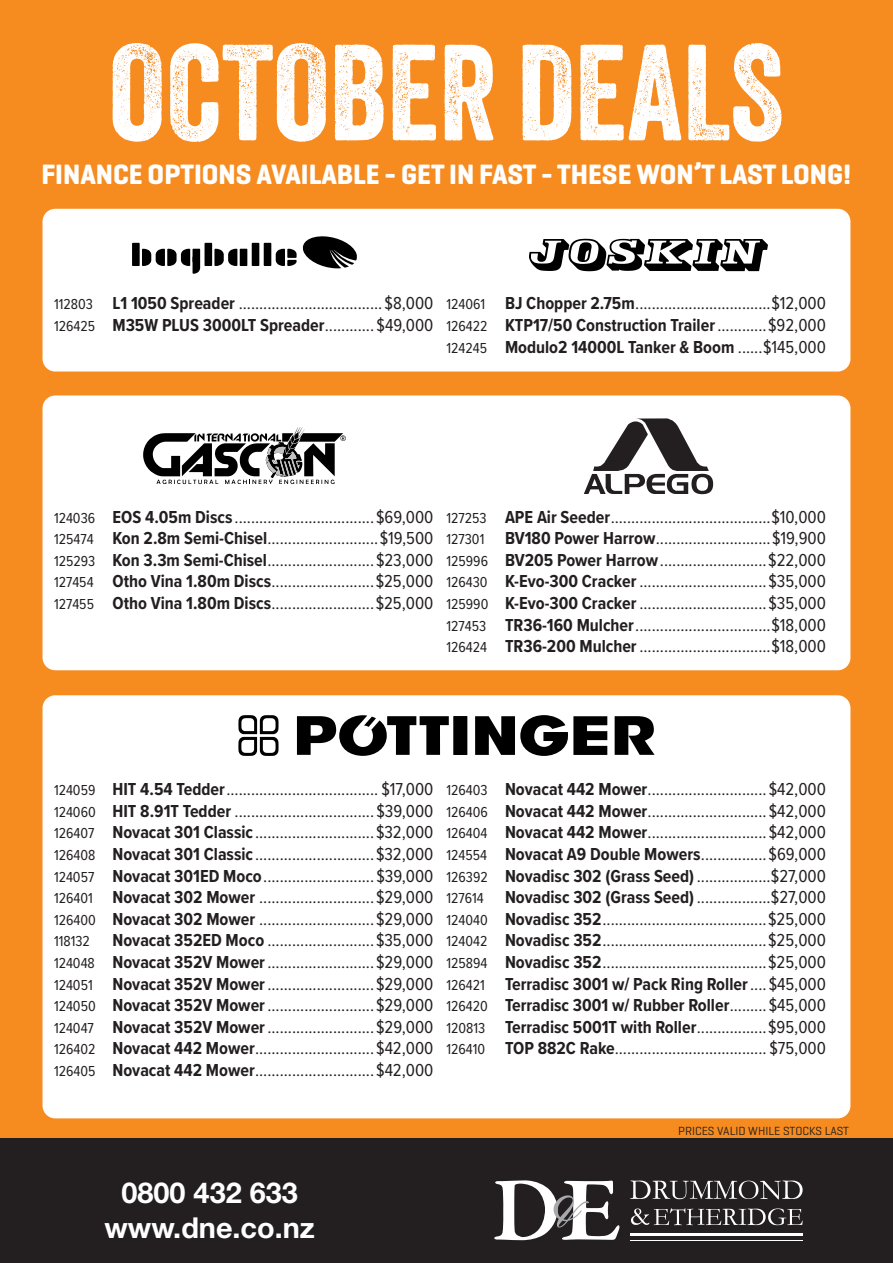
<style>
.page{position:relative;width:893px;height:1263px;background:#fff}
.page>*{position:absolute;margin:0;border:0;box-sizing:border-box;transform-origin:0 0}
.t1{font:132px "Veneer";color:#fff}
.t2{font:700 28.8px "Helvetica Neue LT Std";color:#fff}
.t3{font:700 28.5px "Geogrotesque Cyr";color:#fff;scale:.96 1}
.t4{font:18px "Proxima Nova Cond";color:#231f20}
.t5{font:700 18px "Proxima Nova Cond";color:#231f20}
.t6{font:15px "Proxima Nova Cond";color:#231f20}
.t7{font:12px "Geogrotesque Cyr";color:#231f20}
.s1{font-size:15px}
.s2{font-weight:700}
.s3{font-weight:400;font-size:15px}
.s4{font-weight:400}
</style>
<div class="page">
<div style="left:0;top:0;width:893px;height:1161px;background:#f68b1f"></div>
<div style="left:43px;top:695px;width:807px;height:423px;background:#fff;border-radius:13px"></div>
<div style="left:43px;top:395px;width:807px;height:275px;background:#fff;border-radius:13px"></div>
<div style="left:43px;top:209px;width:807px;height:162px;background:#fff;border-radius:13px"></div>
<div style="left:0;top:1138px;width:893px;height:125px;background:#231f20"></div>
<hr style="left:630px;top:1234px;width:173px;height:2px;background:#fff">
<hr style="left:630px;top:1240px;width:173px;height:1px;background:#fff">
<svg style="left:494px;top:1180px;width:126px;height:60px"></svg>
<svg style="left:630px;top:1180px;width:173px;height:19px"></svg>
<svg style="left:631px;top:1208px;width:172px;height:17px"></svg>
<svg style="left:238px;top:715px;width:41px;height:41px"></svg>
<svg style="left:475px;top:715px;width:132px;height:41px"></svg>
<svg style="left:615px;top:716px;width:40px;height:39px"></svg>
<svg style="left:297px;top:715px;width:152px;height:41px"></svg>
<div style="left:454px;top:716px;width:13px;height:39px;background:#000"></div>
<div style="left:132px;top:243px;width:8px;height:23px;background:#000"></div>
<svg style="left:142px;top:249px;width:58px;height:25px"></svg>
<div style="left:205px;top:243px;width:7px;height:23px;background:#000"></div>
<svg style="left:214px;top:249px;width:23px;height:17px"></svg>
<div style="left:240px;top:249px;width:7px;height:17px;background:#000"></div>
<div style="left:252px;top:243px;width:7px;height:23px;background:#000"></div>
<div style="left:264px;top:243px;width:7px;height:23px;background:#000"></div>
<svg style="left:276px;top:236px;width:81px;height:32px"></svg>
<svg style="left:529px;top:239px;width:239px;height:32px"></svg>
<svg style="left:143px;top:427px;width:203px;height:57px"></svg>
<svg style="left:584px;top:418px;width:129px;height:76px"></svg>
<p class="t1" style="left:109px;top:13px;width:676px">OCTOBER DEALS</p>
<p class="t3" style="left:41px;top:157px;width:845px">FINANCE OPTIONS AVAILABLE - GET IN FAST - THESE WON’T LAST LONG!</p>
<p class="t4" style="left:54px;top:290px;width:381px"><span class="s1">112803</span> <span class="s2">L1 1050 Spreader</span> ................................... $8,000</p>
<p class="t5" style="left:54px;top:312px;width:381px"><span class="s3">126425</span> M35W PLUS 3000LT Spreader<span class="s4">............ $49,000</span></p>
<p class="t4" style="left:446px;top:290px;width:381px"><span class="s1">124061</span> <span class="s2">BJ Chopper 2.75m</span>.................................$12,000</p>
<p class="t5" style="left:446px;top:312px;width:381px"><span class="s3">126422</span> KTP17/50 Construction Trailer<span class="s4">............$92,000</span></p>
<p class="t5" style="left:446px;top:333px;width:381px"><span class="s3">124245</span> Modulo2 14000L Tanker &amp; Boom <span class="s4">......$145,000</span></p>
<p class="t4" style="left:54px;top:503px;width:381px"><span class="s1">124036</span> <span class="s2">EOS 4.05m Discs</span> ..................................$69,000</p>
<p class="t4" style="left:54px;top:525px;width:381px"><span class="s1">125474</span> <span class="s2">Kon 2.8m Semi-Chisel</span>...........................$19,500</p>
<p class="t4" style="left:54px;top:546px;width:381px"><span class="s1">125293</span> <span class="s2">Kon 3.3m Semi-Chisel</span>..........................$23,000</p>
<p class="t4" style="left:54px;top:568px;width:381px"><span class="s1">127454</span> <span class="s2">Otho Vina 1.80m Discs</span>.........................$25,000</p>
<p class="t4" style="left:54px;top:590px;width:381px"><span class="s1">127455</span> <span class="s2">Otho Vina 1.80m Discs</span>.........................$25,000</p>
<p class="t4" style="left:446px;top:503px;width:381px"><span class="s1">127253</span> <span class="s2">APE Air Seeder</span>.......................................$10,000</p>
<p class="t4" style="left:446px;top:525px;width:381px"><span class="s1">127301</span> <span class="s2">BV180 Power Harrow</span>............................$19,900</p>
<p class="t4" style="left:446px;top:546px;width:381px"><span class="s1">125996</span> <span class="s2">BV205 Power Harrow</span>..........................$22,000</p>
<p class="t4" style="left:446px;top:568px;width:381px"><span class="s1">126430</span> <span class="s2">K-Evo-300 Cracker</span> ...............................$35,000</p>
<p class="t4" style="left:446px;top:590px;width:381px"><span class="s1">125990</span> <span class="s2">K-Evo-300 Cracker</span> ...............................$35,000</p>
<p class="t4" style="left:446px;top:611px;width:381px"><span class="s1">127453</span> <span class="s2">TR36-160 Mulcher</span>.................................$18,000</p>
<p class="t4" style="left:446px;top:633px;width:381px"><span class="s1">126424</span> <span class="s2">TR36-200 Mulcher</span>................................$18,000</p>
<p class="t4" style="left:54px;top:776px;width:381px"><span class="s1">124059</span> <span class="s2">HIT 4.54 Tedder</span>..................................... $17,000</p>
<p class="t4" style="left:54px;top:797px;width:381px"><span class="s1">124060</span> <span class="s2">HIT 8.91T Tedder</span> .................................. $39,000</p>
<p class="t4" style="left:54px;top:819px;width:381px"><span class="s1">126407</span> <span class="s2">Novacat 301 Classic</span>.............................$32,000</p>
<p class="t4" style="left:54px;top:841px;width:381px"><span class="s1">126408</span> <span class="s2">Novacat 301 Classic</span>.............................$32,000</p>
<p class="t4" style="left:54px;top:862px;width:381px"><span class="s1">124057</span> <span class="s2">Novacat 301ED Moco</span>........................... $39,000</p>
<p class="t4" style="left:54px;top:884px;width:381px"><span class="s1">126401</span> <span class="s2">Novacat 302 Mower</span> ............................$29,000</p>
<p class="t4" style="left:54px;top:905px;width:381px"><span class="s1">126400</span> <span class="s2">Novacat 302 Mower</span> ............................$29,000</p>
<p class="t6" style="left:54px;top:930px;width:37px">118132</p>
<p class="t4" style="left:112px;top:927px;width:323px"><span class="s2">Novacat 352ED Moco</span> ..........................$35,000</p>
<p class="t4" style="left:54px;top:949px;width:381px"><span class="s1">124048</span> <span class="s2">Novacat 352V Mower</span>..........................$29,000</p>
<p class="t4" style="left:54px;top:970px;width:381px"><span class="s1">124051</span> <span class="s2">Novacat 352V Mower</span>..........................$29,000</p>
<p class="t4" style="left:54px;top:992px;width:381px"><span class="s1">124050</span> <span class="s2">Novacat 352V Mower</span>..........................$29,000</p>
<p class="t4" style="left:54px;top:1013px;width:381px"><span class="s1">124047</span> <span class="s2">Novacat 352V Mower</span>..........................$29,000</p>
<p class="t4" style="left:54px;top:1035px;width:381px"><span class="s1">126402</span> <span class="s2">Novacat 442 Mower</span>.............................$42,000</p>
<p class="t4" style="left:54px;top:1057px;width:381px"><span class="s1">126405</span> <span class="s2">Novacat 442 Mower</span>.............................$42,000</p>
<p class="t4" style="left:446px;top:776px;width:381px"><span class="s1">126403</span> <span class="s2">Novacat 442 Mower</span>.............................$42,000</p>
<p class="t4" style="left:446px;top:797px;width:381px"><span class="s1">126406</span> <span class="s2">Novacat 442 Mower</span>.............................$42,000</p>
<p class="t4" style="left:446px;top:819px;width:381px"><span class="s1">126404</span> <span class="s2">Novacat 442 Mower</span>.............................$42,000</p>
<p class="t4" style="left:446px;top:841px;width:381px"><span class="s1">124554</span> <span class="s2">Novacat A9 Double Mowers</span>................$69,000</p>
<p class="t4" style="left:446px;top:862px;width:381px"><span class="s1">126392</span> <span class="s2">Novadisc 302 (Grass Seed)</span> ..................$27,000</p>
<p class="t4" style="left:446px;top:884px;width:381px"><span class="s1">127614</span> <span class="s2">Novadisc 302 (Grass Seed)</span> ..................$27,000</p>
<p class="t4" style="left:446px;top:905px;width:381px"><span class="s1">124040</span> <span class="s2">Novadisc 352</span>........................................$25,000</p>
<p class="t4" style="left:446px;top:927px;width:381px"><span class="s1">124042</span> <span class="s2">Novadisc 352</span>........................................$25,000</p>
<p class="t4" style="left:446px;top:949px;width:381px"><span class="s1">125894</span> <span class="s2">Novadisc 352</span>........................................$25,000</p>
<p class="t5" style="left:446px;top:970px;width:381px"><span class="s3">126421</span> Terradisc 3001 w/ Pack Ring Roller<span class="s4">....$45,000</span></p>
<p class="t5" style="left:446px;top:992px;width:381px"><span class="s3">126420</span> Terradisc 3001 w/ Rubber Roller<span class="s4">.........$45,000</span></p>
<p class="t5" style="left:446px;top:1013px;width:381px"><span class="s3">120813</span> Terradisc 5001T with Roller<span class="s4">.................$95,000</span></p>
<p class="t4" style="left:446px;top:1035px;width:381px"><span class="s1">126410</span> <span class="s2">TOP 882C Rake</span>..................................... $75,000</p>
<p class="t2" style="left:121px;top:1175px;width:178px">0800 432 633</p>
<p class="t2" style="left:104px;top:1209px;width:212px">www.dne.co.nz</p>
<p class="t7" style="left:678px;top:1123px;width:172px">PRICES VALID WHILE STOCKS LAST</p>
</div>
